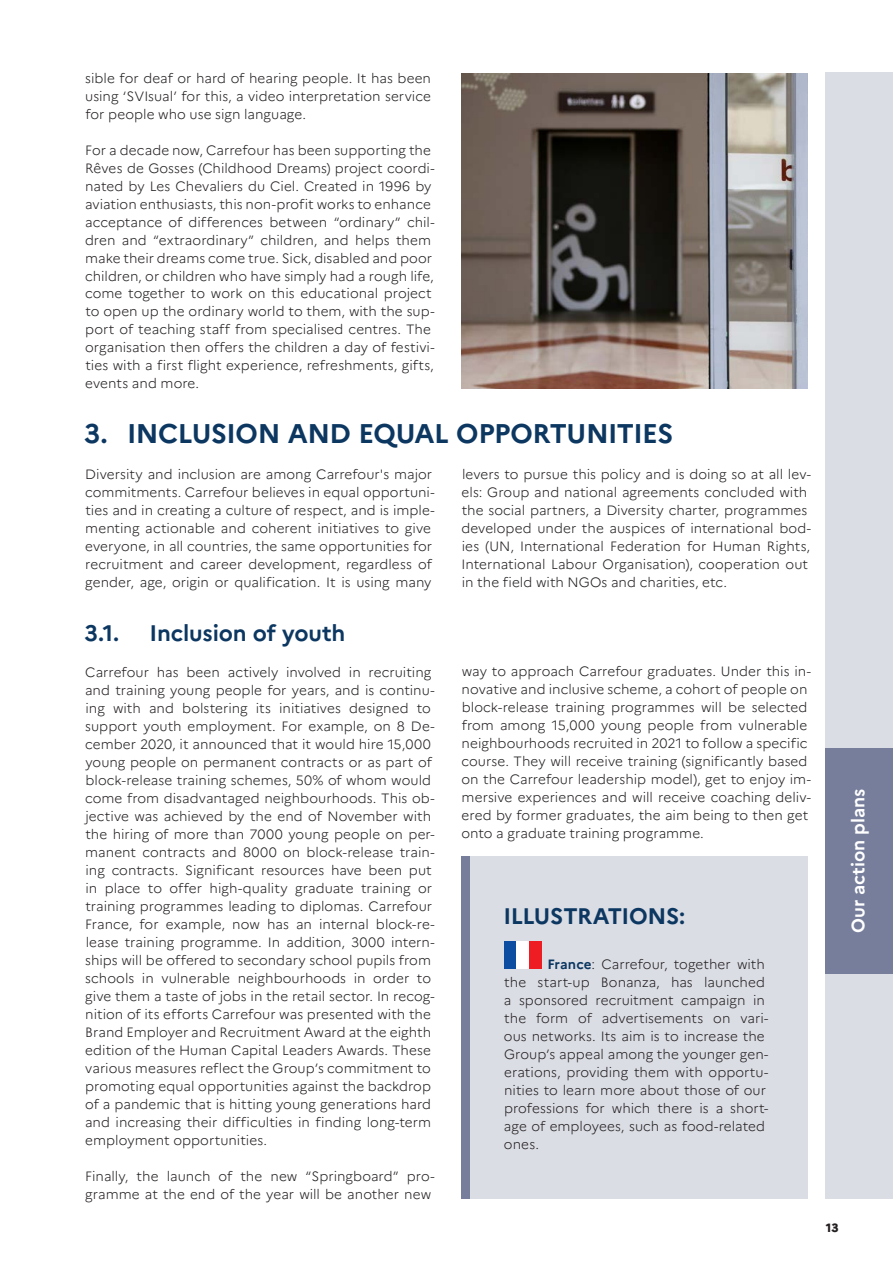
<style>
.page{position:relative;width:893px;height:1263px;background:#fff}
.page>*{position:absolute;margin:0;border:0;box-sizing:border-box;transform-origin:0 0}
.t1{font:700 27px "Marianne";letter-spacing:-.015em;color:#0c3761}
.t2{font:700 22.5px "Marianne";letter-spacing:-.01em;color:#0c3761}
.t3{font:700 18px "Marianne";letter-spacing:-.005em;color:#fff}
.t4{font:300 13.5px/18px "Marianne";color:#231f20}
.t5{font:800 12px "Marianne";color:#231f20}
.s1{font-weight:700;color:#0c3761}
</style>
<div class="page">
<div style="left:825px;top:72px;width:68px;height:225px;background:#dbdde5"></div>
<div style="left:825px;top:523px;width:68px;height:225px;background:#dbdde5"></div>
<div style="left:825px;top:297px;width:68px;height:226px;background:#dbdde5"></div>
<div style="left:825px;top:973px;width:68px;height:226px;background:#dbdde5"></div>
<div style="left:825px;top:748px;width:68px;height:225px;background:#767e9b"></div>
<div style="left:461px;top:856px;width:347px;height:343px;background:#dbdde5"></div>
<div style="left:504px;top:941px;width:12px;height:27px;background:#0d4da1"></div>
<div style="left:516px;top:941px;width:13px;height:27px;background:#fff"></div>
<div style="left:529px;top:941px;width:12px;height:27px;background:#ee1d23"></div>
<div style="left:461px;top:856px;width:9px;height:343px;background:#767e9b"></div>
<img style="left:461px;top:74px;width:347px;height:315px">
<p class="t4" style="left:85px;top:69px;width:347px;text-align:justify">sible for deaf or hard of hearing people. It has been using ‘SVIsual’ for this, a video interpretation service for people who use sign language.</p>
<p class="t4" style="left:85px;top:141px;width:351px">For a decade now, Carrefour has been supporting the Rêves de Gosses (Childhood Dreams) project coordi&shy;nated by Les Chevaliers du Ciel. Created in 1996 by aviation enthusiasts, this non-profit works to enhance acceptance of differences between “ordinary” chil&shy;dren and “extraordinary” children, and helps them make their dreams come true. Sick, disabled and poor children, or children who have simply had a rough life, come together to work on this educational project to open up the ordinary world to them, with the sup&shy;port of teaching staff from specialised centres. The organisation then offers the children a day of festivi&shy;ties with a first flight experience, refreshments, gifts, events and more.</p>
<h1 class="t1" style="left:84px;top:416px;width:591px">3. INCLUSION AND EQUAL OPPORTUNITIES</h1>
<p class="t4" style="left:85px;top:465px;width:351px">Diversity and inclusion are among Carrefour's major commitments. Carrefour believes in equal opportuni&shy;ties and in creating a culture of respect, and is imple&shy;menting actionable and coherent initiatives to give everyone, in all countries, the same opportunities for recruitment and career development, regardless of gender, age, origin or qualification. It is using many</p>
<p class="t4" style="left:461px;top:465px;width:351px">levers to pursue this policy and is doing so at all lev&shy;els: Group and national agreements concluded with the social partners, a Diversity charter, programmes developed under the auspices of international bod&shy;ies (UN, International Federation for Human Rights, International Labour Organisation), cooperation out in the field with NGOs and charities, etc.</p>
<h2 class="t2" style="left:84px;top:619px;width:36px">3.1.</h2>
<h2 class="t2" style="left:150px;top:619px;width:197px">Inclusion of youth</h2>
<p class="t4" style="left:85px;top:663px;width:351px">Carrefour has been actively involved in recruiting and training young people for years, and is continu&shy;ing with and bolstering its initiatives designed to support youth employment. For example, on 8 De&shy;cember 2020, it announced that it would hire 15,000 young people on permanent contracts or as part of block-release training schemes, 50% of whom would come from disadvantaged neighbourhoods. This ob&shy;jective was achieved by the end of November with the hiring of more than 7000 young people on per&shy;manent contracts and 8000 on block-release train&shy;ing contracts. Significant resources have been put in place to offer high-quality graduate training or training programmes leading to diplomas. Carrefour France, for example, now has an internal block-re&shy;lease training programme. In addition, 3000 intern&shy;ships will be offered to secondary school pupils from schools in vulnerable neighbourhoods in order to give them a taste of jobs in the retail sector. In recog&shy;nition of its efforts Carrefour was presented with the Brand Employer and Recruitment Award at the eighth edition of the Human Capital Leaders Awards. These various measures reflect the Group’s commitment to promoting equal opportunities against the backdrop of a pandemic that is hitting young generations hard and increasing their difficulties in finding long-term employment opportunities.</p>
<p class="t4" style="left:85px;top:1167px;width:351px">Finally, the launch of the new “Springboard” pro&shy;gramme at the end of the year will be another new</p>
<p class="t4" style="left:461px;top:663px;width:351px">way to approach Carrefour graduates. Under this in&shy;novative and inclusive scheme, a cohort of people on block-release training programmes will be selected from among 15,000 young people from vulnerable neighbourhoods recruited in 2021 to follow a specific course. They will receive training (significantly based on the Carrefour leadership model), get to enjoy im&shy;mersive experiences and will receive coaching deliv&shy;ered by former graduates, the aim being to then get onto a graduate training programme.</p>
<h2 class="t2" style="left:503px;top:902px;width:183px">ILLUSTRATIONS:</h2>
<p class="t4" style="left:504px;top:955px;width:266px;text-indent:44px"><span class="s1">France</span>: Carrefour, together with the start-up Bonanza, has launched a sponsored recruitment campaign in the form of advertisements on vari&shy;ous networks. Its aim is to increase the Group’s appeal among the younger gen&shy;erations, providing them with opportu&shy;nities to learn more about those of our professions for which there is a short&shy;age of employees, such as food-related ones.</p>
<h3 class="t3" style="left:847px;top:933px;width:146px;rotate:-90deg">Our action plans</h3>
<p class="t5" style="left:826px;top:1220px;width:14px">13</p>
</div>
